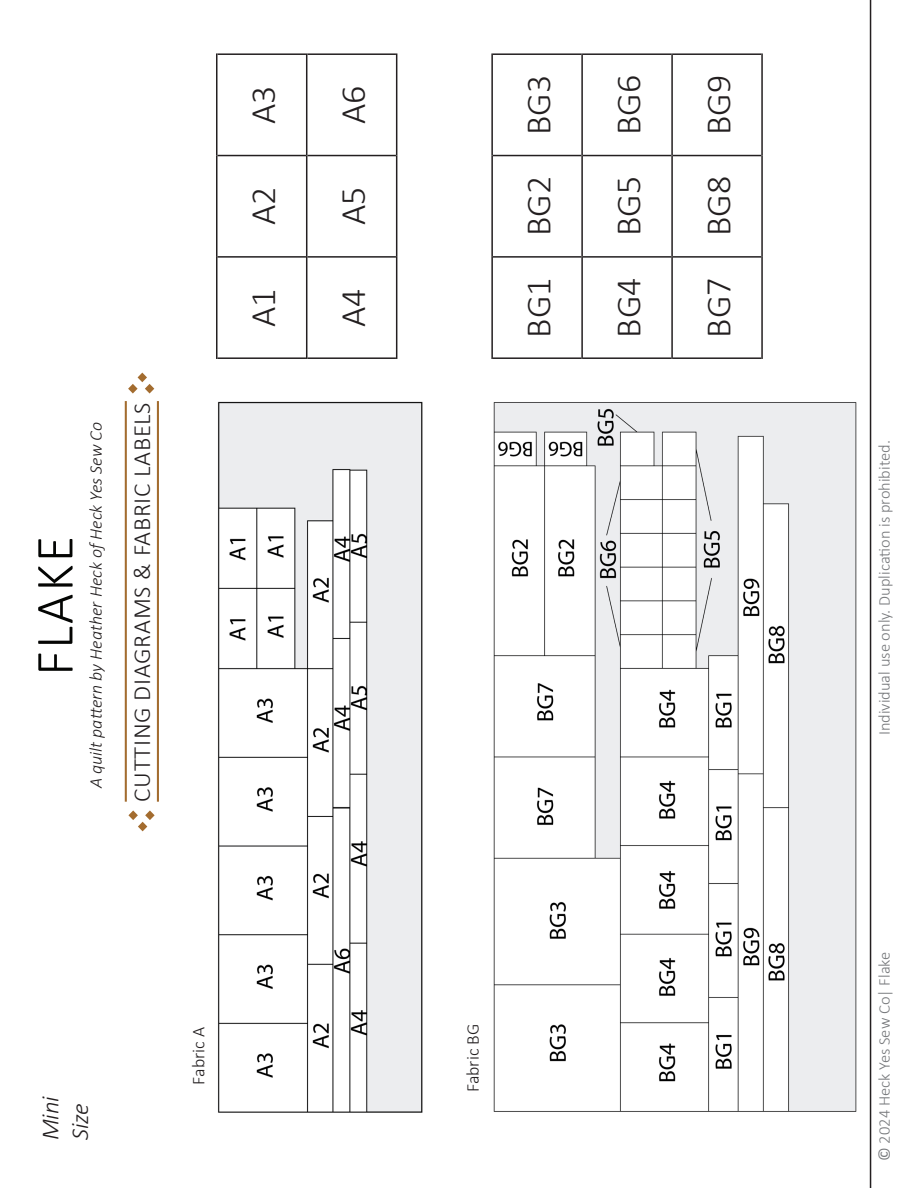
<style>
.page{position:relative;width:918px;height:1188px;background:#fff}
.page>*{position:absolute;margin:0;border:0;box-sizing:border-box;transform-origin:0 0}
.t1{font:300 54px "Calibri";letter-spacing:.04em;color:#040503}
.t2{font:300 36px "Calibri";color:#231f20}
.t3{font:300 24.75px "Calibri";letter-spacing:.025em;color:#231f20}
.t4{font:italic 300 24.75px "Calibri";color:#231f20}
.t5{font:italic 300 18px "Calibri";color:#231f20}
.t6{font:300 18px "Calibri";color:#231f20}
.t7{font:300 16.5px "Calibri";color:#76787b}
.s1{font-weight:400}
</style>
<div class="page">
<hr style="left:125px;top:401px;width:2px;height:401px;background:#a36c2f">
<hr style="left:157px;top:401px;width:2px;height:401px;background:#a36c2f">
<svg style="left:128px;top:810px;width:27px;height:21px"></svg>
<svg style="left:128px;top:373px;width:26px;height:21px"></svg>
<hr style="left:870px;top:0;width:1px;height:1188px;background:#231f20">
<img style="left:218px;top:401px;width:205px;height:712px">
<img style="left:493px;top:402px;width:364px;height:710px">
<hr style="left:216px;top:257px;width:2px;height:102px;background:#231f20">
<hr style="left:217px;top:357px;width:89px;height:2px;background:#231f20">
<hr style="left:216px;top:156px;width:2px;height:101px;background:#231f20">
<hr style="left:217px;top:256px;width:89px;height:2px;background:#231f20">
<hr style="left:216px;top:53px;width:2px;height:103px;background:#231f20">
<hr style="left:217px;top:155px;width:89px;height:1px;background:#231f20">
<hr style="left:217px;top:53px;width:89px;height:2px;background:#231f20">
<hr style="left:306px;top:257px;width:1px;height:102px;background:#231f20">
<hr style="left:307px;top:357px;width:89px;height:2px;background:#231f20">
<hr style="left:306px;top:156px;width:1px;height:101px;background:#231f20">
<hr style="left:307px;top:256px;width:89px;height:2px;background:#231f20">
<hr style="left:306px;top:53px;width:1px;height:103px;background:#231f20">
<hr style="left:307px;top:155px;width:89px;height:1px;background:#231f20">
<hr style="left:307px;top:53px;width:89px;height:2px;background:#231f20">
<hr style="left:396px;top:257px;width:1px;height:102px;background:#231f20">
<hr style="left:396px;top:156px;width:1px;height:101px;background:#231f20">
<hr style="left:396px;top:53px;width:1px;height:103px;background:#231f20">
<hr style="left:491px;top:257px;width:2px;height:102px;background:#231f20">
<hr style="left:493px;top:357px;width:88px;height:2px;background:#231f20">
<hr style="left:491px;top:156px;width:2px;height:101px;background:#231f20">
<hr style="left:493px;top:256px;width:88px;height:2px;background:#231f20">
<hr style="left:491px;top:53px;width:2px;height:103px;background:#231f20">
<hr style="left:493px;top:155px;width:88px;height:1px;background:#231f20">
<hr style="left:493px;top:53px;width:88px;height:2px;background:#231f20">
<hr style="left:581px;top:257px;width:2px;height:102px;background:#231f20">
<hr style="left:583px;top:357px;width:88px;height:2px;background:#231f20">
<hr style="left:581px;top:156px;width:2px;height:101px;background:#231f20">
<hr style="left:583px;top:256px;width:88px;height:2px;background:#231f20">
<hr style="left:581px;top:53px;width:2px;height:103px;background:#231f20">
<hr style="left:583px;top:155px;width:88px;height:1px;background:#231f20">
<hr style="left:583px;top:53px;width:88px;height:2px;background:#231f20">
<hr style="left:671px;top:257px;width:2px;height:102px;background:#231f20">
<hr style="left:673px;top:357px;width:88px;height:2px;background:#231f20">
<hr style="left:671px;top:156px;width:2px;height:101px;background:#231f20">
<hr style="left:673px;top:256px;width:88px;height:2px;background:#231f20">
<hr style="left:671px;top:53px;width:2px;height:103px;background:#231f20">
<hr style="left:673px;top:155px;width:88px;height:1px;background:#231f20">
<hr style="left:673px;top:53px;width:88px;height:2px;background:#231f20">
<hr style="left:761px;top:257px;width:2px;height:102px;background:#231f20">
<hr style="left:761px;top:156px;width:2px;height:101px;background:#231f20">
<hr style="left:761px;top:53px;width:2px;height:103px;background:#231f20">
<p class="t1" style="left:21px;top:676px;width:141px;rotate:-90deg">FLAKE</p>
<p class="t5" style="left:85px;top:788px;width:367px;rotate:-90deg">A quilt pattern by Heather Heck ofHeck Yes Sew Co</p>
<p class="t3" style="left:127px;top:802px;width:401px;rotate:-90deg">CUTTING DIAGRAMS &amp; FABRIC LABELS</p>
<p class="t2" style="left:241px;top:124px;width:40px;rotate:-90deg">A3</p>
<p class="t2" style="left:331px;top:124px;width:40px;rotate:-90deg">A6</p>
<p class="t2" style="left:241px;top:225px;width:40px;rotate:-90deg">A2</p>
<p class="t2" style="left:331px;top:225px;width:40px;rotate:-90deg">A5</p>
<p class="t2" style="left:241px;top:327px;width:40px;rotate:-90deg">A1</p>
<p class="t2" style="left:331px;top:327px;width:40px;rotate:-90deg">A4</p>
<p class="t2" style="left:516px;top:135px;width:62px;rotate:-90deg">BG3</p>
<p class="t2" style="left:516px;top:236px;width:62px;rotate:-90deg">BG2</p>
<p class="t2" style="left:516px;top:338px;width:62px;rotate:-90deg">BG1</p>
<p class="t2" style="left:606px;top:135px;width:62px;rotate:-90deg">BG6</p>
<p class="t2" style="left:606px;top:236px;width:62px;rotate:-90deg">BG5</p>
<p class="t2" style="left:606px;top:338px;width:62px;rotate:-90deg">BG4</p>
<p class="t2" style="left:696px;top:135px;width:62px;rotate:-90deg">BG9</p>
<p class="t2" style="left:696px;top:236px;width:62px;rotate:-90deg">BG8</p>
<p class="t2" style="left:696px;top:338px;width:62px;rotate:-90deg">BG7</p>
<p class="t4" style="left:35px;top:1140px;width:46px;rotate:-90deg">Mini</p>
<p class="t4" style="left:65px;top:1140px;width:39px;rotate:-90deg">Size</p>
<p class="t6" style="left:188px;top:1085px;width:59px;rotate:-90deg">Fabric A</p>
<p class="t6" style="left:462px;top:1092px;width:70px;rotate:-90deg">Fabric BG</p>
<p class="t7" style="left:874px;top:735px;width:297px;rotate:-90deg">Individual use only. Duplication is prohibited.</p>
<p class="t7" style="left:874px;top:1161px;width:211px;rotate:-90deg"><span class="s1">©</span> 2024 Heck Yes Sew Co| Flake</p>
</div>
